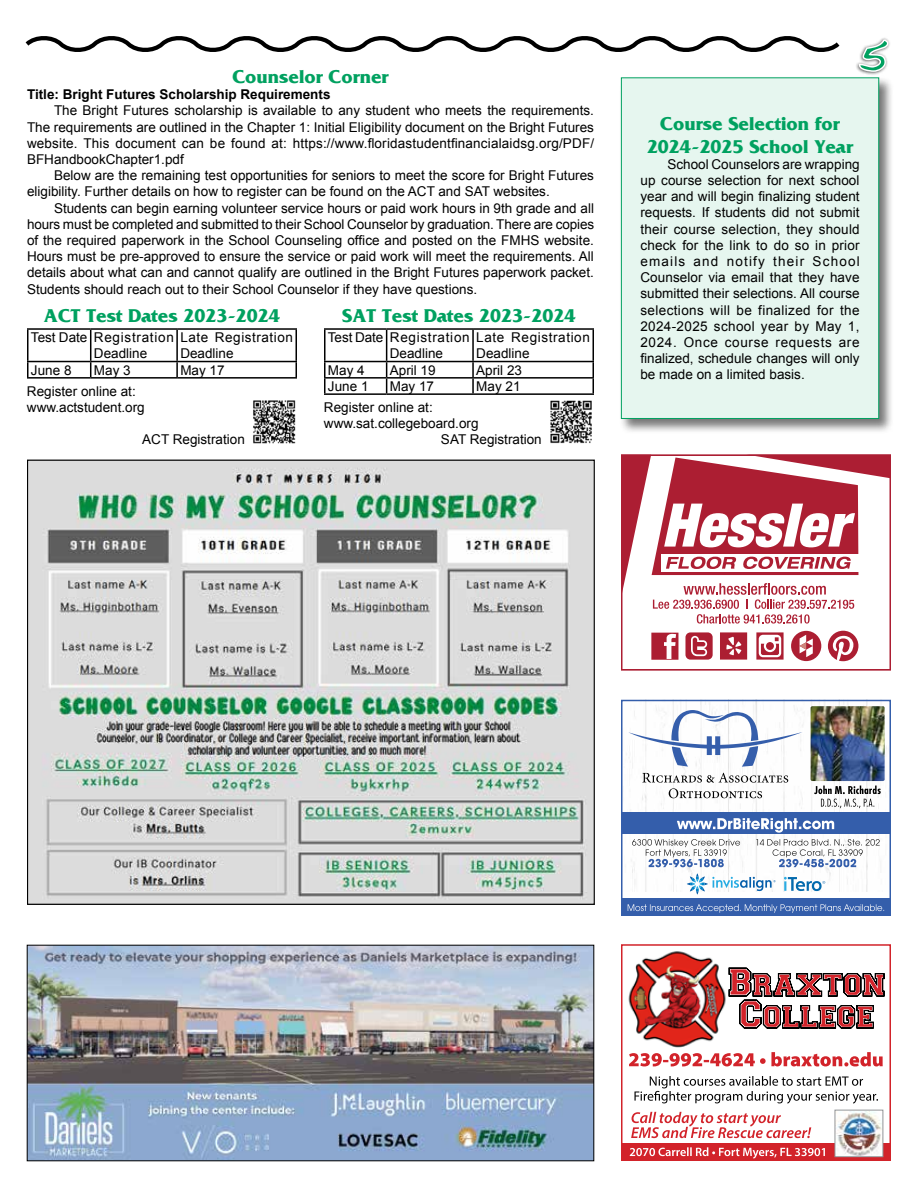
<style>
.page{position:relative;width:918px;height:1188px;background:#fff}
.page>*{position:absolute;margin:0;border:0;box-sizing:border-box;transform-origin:0 0}
.t1{font:54px "Handwriting Dakota";color:#00a160}
.t2{font:700 19.5px/22.5px "France";color:#00a160;text-align:center}
.t3{font:13.5px/16.2px "Arial";color:#000}
.t4{font:700 13.5px "Arial";color:#000}
.t5{font:13.5px/16.2px "Arial";letter-spacing:.045em;color:#000}
.t6{font:13.5px/16.2px "Arial";letter-spacing:.04em;color:#000}
</style>
<div class="page">
<div style="left:620px;top:76px;width:274px;height:358px;background:#000;opacity:.53"></div>
<div style="left:621px;top:77px;width:258px;height:342px;background:#e6f6ef;border:1px solid #00a160"></div>
<svg style="left:25px;top:36px;width:815px;height:16px"></svg>
<div style="left:855px;top:36px;width:36px;height:40px;background:#000;opacity:.75"></div>
<svg style="left:857px;top:38px;width:33px;height:36px"></svg>
<img style="left:29px;top:462px;width:564px;height:441px">
<img style="left:550px;top:400px;width:42px;height:44px">
<hr style="left:324px;top:328px;width:63px;height:2px;background:#000">
<hr style="left:324px;top:330px;width:2px;height:31px;background:#000">
<hr style="left:387px;top:328px;width:86px;height:2px;background:#000">
<hr style="left:386px;top:330px;width:1px;height:31px;background:#000">
<hr style="left:473px;top:328px;width:121px;height:2px;background:#000">
<hr style="left:472px;top:330px;width:2px;height:31px;background:#000">
<hr style="left:592px;top:330px;width:2px;height:31px;background:#000">
<hr style="left:324px;top:361px;width:63px;height:1px;background:#000">
<hr style="left:387px;top:361px;width:86px;height:1px;background:#000">
<hr style="left:473px;top:361px;width:121px;height:1px;background:#000">
<hr style="left:324px;top:377px;width:63px;height:2px;background:#000">
<svg style="left:324px;top:362px;width:2px;height:31px"></svg>
<hr style="left:387px;top:377px;width:86px;height:2px;background:#000">
<svg style="left:386px;top:362px;width:1px;height:31px"></svg>
<hr style="left:473px;top:377px;width:121px;height:2px;background:#000">
<svg style="left:472px;top:362px;width:2px;height:31px"></svg>
<svg style="left:592px;top:362px;width:2px;height:31px"></svg>
<hr style="left:324px;top:393px;width:63px;height:2px;background:#000">
<hr style="left:387px;top:393px;width:86px;height:2px;background:#000">
<hr style="left:473px;top:393px;width:121px;height:2px;background:#000">
<hr style="left:27px;top:328px;width:64px;height:2px;background:#000">
<hr style="left:27px;top:330px;width:1px;height:31px;background:#000">
<hr style="left:91px;top:328px;width:86px;height:2px;background:#000">
<hr style="left:90px;top:330px;width:1px;height:31px;background:#000">
<hr style="left:177px;top:328px;width:120px;height:2px;background:#000">
<hr style="left:176px;top:330px;width:2px;height:31px;background:#000">
<hr style="left:296px;top:330px;width:1px;height:31px;background:#000">
<hr style="left:27px;top:361px;width:64px;height:1px;background:#000">
<svg style="left:27px;top:362px;width:1px;height:15px"></svg>
<hr style="left:91px;top:361px;width:86px;height:1px;background:#000">
<svg style="left:90px;top:362px;width:1px;height:15px"></svg>
<hr style="left:177px;top:361px;width:120px;height:1px;background:#000">
<svg style="left:176px;top:362px;width:2px;height:15px"></svg>
<svg style="left:296px;top:362px;width:1px;height:15px"></svg>
<hr style="left:27px;top:377px;width:64px;height:2px;background:#000">
<hr style="left:91px;top:377px;width:86px;height:2px;background:#000">
<hr style="left:177px;top:377px;width:120px;height:2px;background:#000">
<img style="left:253px;top:400px;width:43px;height:44px">
<svg style="left:621px;top:457px;width:270px;height:214px"></svg>
<svg style="left:652px;top:458px;width:206px;height:117px"></svg>
<svg style="left:651px;top:633px;width:27px;height:27px"></svg>
<svg style="left:685px;top:632px;width:28px;height:28px"></svg>
<div style="left:791px;top:631px;width:30px;height:30px;background:#ac1e32;border-radius:50%"></div>
<svg style="left:800px;top:635px;width:13px;height:22px"></svg>
<svg style="left:720px;top:632px;width:27px;height:28px"></svg>
<svg style="left:756px;top:632px;width:28px;height:28px"></svg>
<svg style="left:828px;top:631px;width:30px;height:30px"></svg>
<svg style="left:653px;top:583px;width:201px;height:41px"></svg>
<div style="left:621px;top:454px;width:270px;height:216px;border:2px solid #ac1e33"></div>
<img style="left:624px;top:703px;width:264px;height:189px">
<div style="left:621px;top:898px;width:270px;height:18px;background:#345eab"></div>
<svg style="left:628px;top:904px;width:256px;height:9px"></svg>
<svg style="left:756px;top:839px;width:124px;height:28px"></svg>
<svg style="left:632px;top:839px;width:108px;height:28px"></svg>
<svg style="left:814px;top:786px;width:67px;height:22px"></svg>
<img style="left:811px;top:706px;width:74px;height:75px">
<svg style="left:642px;top:773px;width:146px;height:25px"></svg>
<svg style="left:628px;top:710px;width:174px;height:57px"></svg>
<svg style="left:784px;top:877px;width:41px;height:14px"></svg>
<svg style="left:687px;top:873px;width:89px;height:22px"></svg>
<div style="left:621px;top:813px;width:270px;height:21px;background:#345eab"></div>
<svg style="left:677px;top:818px;width:157px;height:15px"></svg>
<div style="left:621px;top:700px;width:270px;height:216px;border:2px solid #345eab"></div>
<div style="left:621px;top:1143px;width:270px;height:18px;background:#d2232a"></div>
<img style="left:628px;top:951px;width:98px;height:97px">
<svg style="left:629px;top:1052px;width:254px;height:14px"></svg>
<svg style="left:630px;top:1076px;width:254px;height:81px"></svg>
<div style="left:621px;top:944px;width:270px;height:216px;border:2px solid #d2232a"></div>
<svg style="left:728px;top:967px;width:157px;height:62px"></svg>
<img style="left:29px;top:947px;width:563px;height:212px">
<h2 class="t2" style="left:232px;top:65px;width:158px">Counselor Corner</h2>
<p class="t4" style="left:27px;top:86px;width:305px">Title: Bright Futures Scholarship Requirements</p>
<p class="t3" style="left:27px;top:103px;width:569px;text-align:justify;text-indent:27px">The Bright Futures scholarship is available to any student who meets the requirements.<br>The requirements are outlined in the Chapter 1: Initial Eligibility document on the Bright Futures website. This document can be found at: https://www.floridastudentfinancialaidsg.org/PDF/ BFHandbookChapter1.pdf</p>
<p class="t3" style="left:27px;top:168px;width:568px;text-indent:27px">Below are the remaining test opportunities for seniors to meet the score for Bright Futures eligibility. Further details on how to register can be found on the ACT and SAT websites.</p>
<p class="t3" style="left:27px;top:200px;width:569px;text-align:justify;text-indent:27px">Students can begin earning volunteer service hours or paid work hours in 9th grade and all hours must be completed and submitted to their School Counselor by graduation. There are copies of the required paperwork in the School Counseling office and posted on the FMHS website.<br>Hours must be pre-approved to ensure the service or paid work will meet the requirements. All details about what can and cannot qualify are outlined in the Bright Futures paperwork packet.<br>Students should reach out to their School Counselor if they have questions.</p>
<h2 class="t2" style="left:44px;top:305px;width:238px">ACT Test Dates 2023-2024</h2>
<p class="t3" style="left:94px;top:329px;width:81px;text-indent:-63px">Test Date Registration<br>Deadline</p>
<p class="t6" style="left:180px;top:329px;width:114px">Late Registration<br>Deadline</p>
<p class="t3" style="left:31px;top:362px;width:42px">June 8</p>
<p class="t3" style="left:94px;top:362px;width:38px">May 3</p>
<p class="t3" style="left:180px;top:362px;width:46px">May 17</p>
<p class="t3" style="left:27px;top:383px;width:119px">Register online at: www.actstudent.org</p>
<p class="t3" style="left:142px;top:431px;width:104px">ACT Registration</p>
<h2 class="t2" style="left:342px;top:305px;width:235px">SAT Test Dates 2023-2024</h2>
<p class="t3" style="left:390px;top:329px;width:81px;text-indent:-62px">Test Date Registration<br>Deadline</p>
<p class="t5" style="left:476px;top:329px;width:115px">Late Registration<br>Deadline</p>
<p class="t3" style="left:328px;top:362px;width:38px">May 4</p>
<p class="t3" style="left:390px;top:362px;width:47px">April 19</p>
<p class="t3" style="left:476px;top:362px;width:47px">April 23</p>
<p class="t3" style="left:328px;top:378px;width:42px">June 1</p>
<p class="t3" style="left:390px;top:378px;width:46px">May 17</p>
<p class="t3" style="left:476px;top:378px;width:46px">May 21</p>
<p class="t3" style="left:324px;top:399px;width:110px">Register online at:</p>
<p class="t3" style="left:324px;top:415px;width:156px">www.sat.collegeboard.org</p>
<p class="t3" style="left:441px;top:432px;width:102px">SAT Registration</p>
<h1 class="t1" style="left:856px;top:16px;width:32px">5</h1>
<h2 class="t2" style="left:647px;top:112px;width:208px">Course Selection for<br>2024-2025 School Year</h2>
<p class="t3" style="left:640px;top:156px;width:221px;text-align:justify;text-indent:27px">School Counselors are wrapping up course selection for next school year and will begin finalizing student requests. If students did not submit their course selection, they should check for the link to do so in prior emails and notify their School Counselor via email that they have submitted their selections. All course selections will be finalized for the 2024-2025 school year by May 1, 2024. Once course requests are finalized, schedule changes will only be made on a limited basis.</p>
</div>
